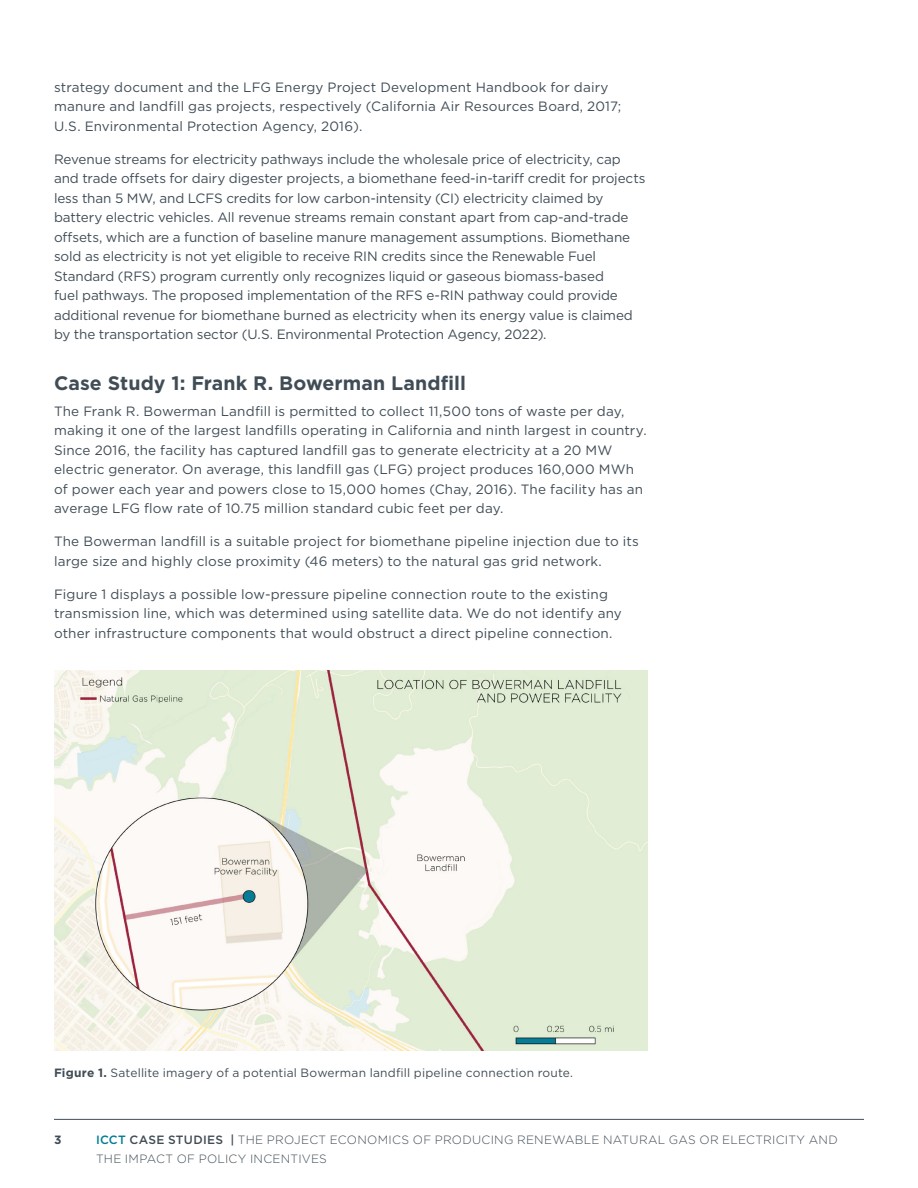
<style>
.page{position:relative;width:918px;height:1188px;background:#fff}
.page>*{position:absolute;margin:0;border:0;box-sizing:border-box;transform-origin:0 0}
.t1{font:700 19.5px "Gotham";letter-spacing:.005em;color:#414d56}
.t2{font:13.5px/19.5px "Gotham";color:#414d56}
.t3{font:300 12px/19.5px "Gotham";letter-spacing:.025em;color:#414d56}
.t4{font:12px "Gotham";letter-spacing:.015em;color:#414d56}
.t5{font:700 12px "Gotham";color:#414d56}
.s1{font-weight:700}
.s2{font-weight:500;color:#007d93}
.s3{font-weight:500}
</style>
<div class="page">
<hr style="left:54px;top:1119px;width:810px;height:1px;background:#414d56">
<img style="left:54px;top:671px;width:594px;height:380px">
<p class="t2" style="left:54px;top:77px;width:569px">strategy document and the LFG Energy Project Development Handbook for dairy manure and landfill gas projects, respectively (California Air Resources Board, 2017;<br>U.S. Environmental Protection Agency, 2016).</p>
<p class="t2" style="left:54px;top:149px;width:593px">Revenue streams for electricity pathways include the wholesale price of electricity, cap and trade offsets for dairy digester projects, a biomethane feed-in-tariff credit for projects less than 5 MW, and LCFS credits for low carbon-intensity (CI) electricity claimed by battery electric vehicles. All revenue streams remain constant apart from cap-and-trade offsets, which are a function of baseline manure management assumptions. Biomethane sold as electricity is not yet eligible to receive RIN credits since the Renewable Fuel Standard (RFS) program currently only recognizes liquid or gaseous biomass-based<br>fuel pathways. The proposed implementation of the RFS e-RIN pathway could provide additional revenue for biomethane burned as electricity when its energy value is claimed by the transportation sector (U.S. Environmental Protection Agency, 2022).</p>
<h1 class="t1" style="left:54px;top:370px;width:414px">Case Study 1: Frank R. Bowerman Landfill</h1>
<p class="t2" style="left:54px;top:401px;width:594px">The Frank R. Bowerman Landfill is permitted to collect 11,500 tons of waste per day, making it one of the largest landfills operating in California and ninth largest in country.<br>Since 2016, the facility has captured landfill gas to generate electricity at a 20 MW electric generator. On average, this landfill gas (LFG) project produces 160,000 MWh of power each year and powers close to 15,000 homes (Chay, 2016). The facility has an average LFG flow rate of 10.75 million standard cubic feet per day.</p>
<p class="t2" style="left:54px;top:532px;width:586px">The Bowerman landfill is a suitable project for biomethane pipeline injection due to its large size and highly close proximity (46 meters) to the natural gas grid network.</p>
<p class="t2" style="left:54px;top:584px;width:569px">Figure 1 displays a possible low-pressure pipeline connection route to the existing transmission line, which was determined using satellite data. We do not identify any other infrastructure components that would obstruct a direct pipeline connection.</p>
<p class="t4" style="left:54px;top:1066px;width:521px"><span class="s1">Figure 1.</span> Satellite imagery of a potential Bowerman landfill pipeline connection route.</p>
<p class="t5" style="left:54px;top:1132px;width:9px">3</p>
<p class="t3" style="left:96px;top:1130px;width:743px"><span class="s2">ICCT</span> <span class="s3">CASE STUDIES |</span> THE PROJECT ECONOMICS OF PRODUCING RENEWABLE NATURAL GAS OR ELECTRICITY AND<br>THE IMPACT OF POLICY INCENTIVES</p>
</div>
